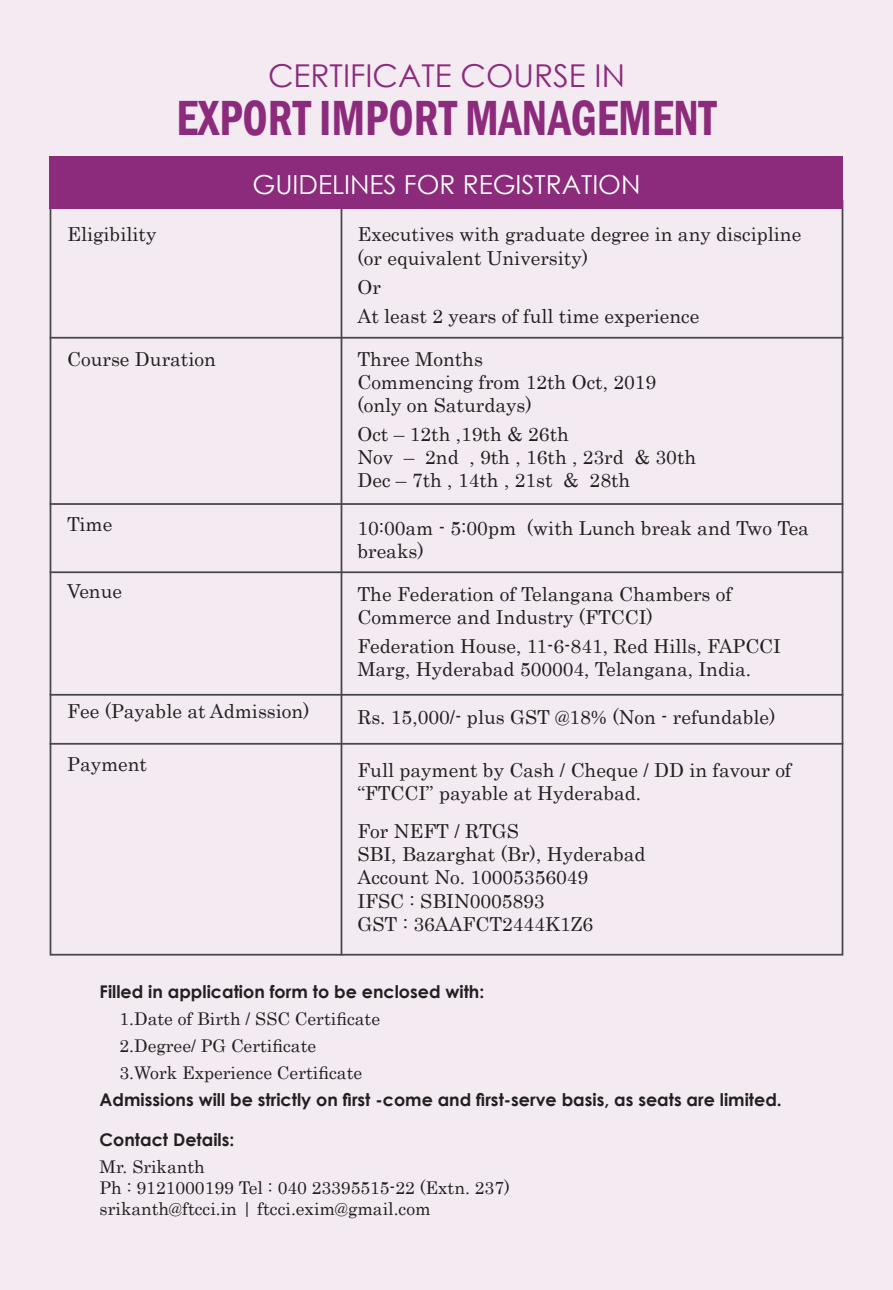
<style>
.page{position:relative;width:893px;height:1290px;background:#f3eaf2}
.page>*{position:absolute;margin:0;border:0;box-sizing:border-box;transform-origin:0 0}
.t1{font:600 condensed 50.75px "Franklin Gothic";color:#8c2b7c;scale:.89 1}
.t2{font:31.5px "Century Gothic";color:#8c2b7c}
.t3{font:26.25px "Century Gothic";color:#fff}
.t4{font:19.25px/23.1px "Century";color:#231f20}
.t5{font:17.5px/26.9px "Century";color:#231f20}
.t6{font:700 17.5px "Century Gothic";color:#231f20}
</style>
<div class="page">
<hr style="left:50px;top:337px;width:793px;height:2px;background:#464748">
<hr style="left:341px;top:201px;width:1px;height:754px;background:#464748">
<hr style="left:50px;top:503px;width:793px;height:2px;background:#464748">
<hr style="left:50px;top:571px;width:793px;height:2px;background:#464748">
<hr style="left:50px;top:743px;width:793px;height:2px;background:#464748">
<hr style="left:50px;top:694px;width:793px;height:2px;background:#464748">
<div style="left:50px;top:157px;width:793px;height:52px;background:#8c2b7c"></div>
<h2 class="t2" style="left:268px;top:53px;width:358px">CERTIFICATE COURSE IN</h2>
<h1 class="t1" style="left:176px;top:84px;width:608px">EXPORT IMPORT MANAGEMENT</h1>
<h3 class="t3" style="left:252px;top:166px;width:296px">GUIDELINES FOR REGISTRATI</h3>
<h3 class="t3" style="left:598px;top:166px;width:44px">ON</h3>
<p class="t4" style="left:67px;top:221px;width:91px">Eligibility</p>
<p class="t4" style="left:67px;top:346px;width:150px">Course Duration</p>
<p class="t4" style="left:67px;top:510px;width:47px">Time</p>
<p class="t4" style="left:67px;top:577px;width:56px">Venue</p>
<p class="t4" style="left:67px;top:698px;width:244px">Fee (Payable at Admission)</p>
<p class="t4" style="left:67px;top:751px;width:81px">Payment</p>
<p class="t4" style="left:357px;top:221px;width:445px">Executives with graduate degree in any discipline (or equivalent University)</p>
<p class="t4" style="left:357px;top:270px;width:343px;line-height:29.1px">Or<br>At least 2 years of full time experience</p>
<p class="t4" style="left:357px;top:345px;width:300px">Three Months<br>Commencing from 12th Oct, 2019 (only on Saturdays)</p>
<p class="t4" style="left:357px;top:421px;width:340px">Oct – 12th ,19th &amp; 26th<br>Nov – 2nd , 9th , 16th , 23rd &amp; 30th<br>Dec – 7th , 14th , 21st &amp; 28th</p>
<p class="t4" style="left:357px;top:515px;width:453px">10:00am - 5:00pm (with Lunch break and Two Tea breaks)</p>
<p class="t4" style="left:357px;top:581px;width:376px">The Federation of Telangana Chambers of<br>Commerce and Industry (FTCCI)</p>
<p class="t4" style="left:357px;top:633px;width:425px">Federation House, 11-6-841, Red Hills, FAPCCI<br>Marg, Hyderabad 500004, Telangana, India.</p>
<p class="t4" style="left:357px;top:704px;width:420px">Rs. 15,000/- plus GST @18% (Non - refundable)</p>
<p class="t4" style="left:357px;top:757px;width:435px">Full payment by Cash / Cheque / DD in favour of “FTCCI” payable at Hyderabad.</p>
<p class="t4" style="left:357px;top:818px;width:290px">For NEFT / RTGS<br>SBI, Bazarghat (Br), Hyderabad<br>Account No. 10005356049<br>IFSC : SBIN0005893<br>GST : 36AAFCT2444K1Z6</p>
<p class="t6" style="left:100px;top:978px;width:386px">Filled in application form to be enclosed with:</p>
<p class="t5" style="left:119px;top:1003px;width:262px">1.Date of Birth / SSC Certificate<br>2.Degree/ PG Certificate<br>3.Work Experience Certificate</p>
<p class="t6" style="left:100px;top:1086px;width:684px">Admissions will be strictly on first -come and first-serve basis, as seats are limited.</p>
<p class="t6" style="left:100px;top:1127px;width:136px">Contact Details:</p>
<p class="t5" style="left:100px;top:1155px;width:412px;line-height:21px">Mr. Srikanth<br>Ph : 9121000199 Tel : 040 23395515-22 (Extn. 237) srikanth@ftcci.in | ftcci.exim@gmail.com</p>
</div>
